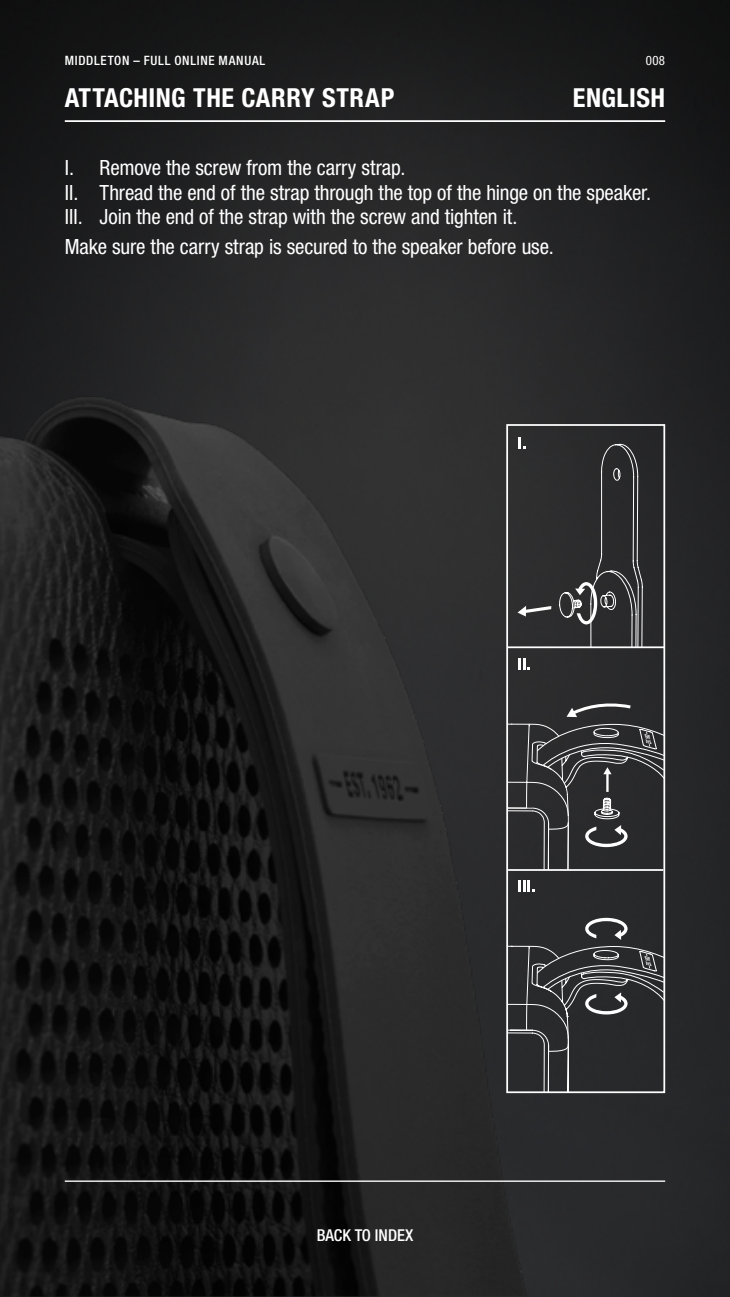
<style>
.page{position:relative;width:730px;height:1297px;background:#fff}
.page>*{position:absolute;margin:0;border:0;box-sizing:border-box;transform-origin:0 0}
.t1{font:700 condensed 26.25px "Helvetica Neue LTW1 G";letter-spacing:.02em;color:#fff}
.t2{font:condensed 21px/24.5px "Helvetica Neue LTW1 G";letter-spacing:-.005em;color:#fff}
.t3{font:500 condensed 16.45px "Helvetica Neue LTW1 G";color:#fff}
.t4{font:500 condensed 12.95px "Helvetica Neue LTW1 G";letter-spacing:.055em;color:#fff}
.t5{font:condensed 12.95px "Helvetica Neue LTW1 G";color:#fff}
</style>
<div class="page">
<img style="left:0;top:0;width:729px;height:191px">
<img style="left:0;top:191px;width:729px;height:1105px">
<hr style="left:65px;top:1180px;width:599px;height:1px;background:#fff">
<svg style="left:507px;top:437px;width:157px;height:654px;background:#393a3b"></svg>
<hr style="left:65px;top:120px;width:599px;height:2px;background:#fff">
<p class="t4" style="left:65px;top:52px;width:202px">MIDDLETON – FULL ONLINE MANUAL</p>
<p class="t5" style="left:645px;top:53px;width:21px">008</p>
<p class="t1" style="left:65px;top:82px;width:331px">ATTACHING THE CARRY STRAP</p>
<p class="t1" style="left:572px;top:82px;width:94px">ENGLISH</p>
<p class="t2" style="left:65px;top:156px;width:587px">I. Remove the screw from the carry strap.<br>II. Thread the end of the strap through the top of the hinge on the speaker.<br>III. Join the end of the strap with the screw and tighten it.</p>
<p class="t2" style="left:65px;top:235px;width:490px">Make sure the carry strap is secured to the speaker before use.</p>
<p class="t3" style="left:316px;top:1225px;width:98px">BACK TO INDEX</p>
</div>
